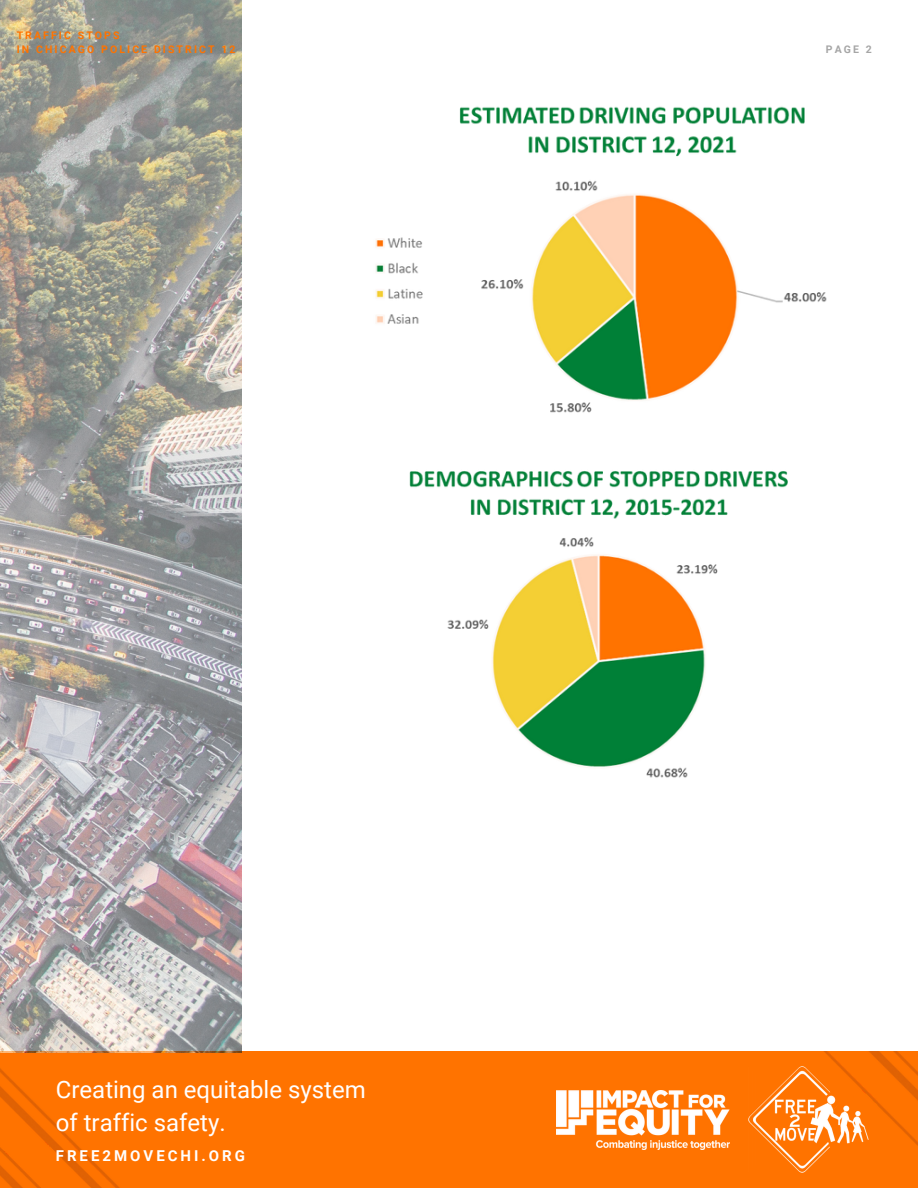
<style>
.page{position:relative;width:918px;height:1188px;background:#fff}
.page>*{position:absolute;margin:0;border:0;box-sizing:border-box;transform-origin:0 0}
.t1{font:24px "Roboto";color:#fff}
.t2{font:700 15px "Roboto";letter-spacing:.2em;color:#fff}
.t3{font:700 10.5px "Roboto";letter-spacing:.2em;color:#ff7300}
.t4{font:700 10.5px "Roboto";color:#a6a6a6}
</style>
<div class="page">
<div style="left:0;top:1051px;width:918px;height:137px;background:#ff7300"></div>
<img style="left:824px;top:1051px;width:94px;height:95px">
<img style="left:748px;top:1066px;width:124px;height:107px">
<img style="left:556px;top:1091px;width:174px;height:58px">
<img style="left:0;top:1052px;width:134px;height:136px">
<img style="left:0;top:0;width:241px;height:1052px">
<img style="left:409px;top:471px;width:379px;height:307px">
<img style="left:375px;top:106px;width:452px;height:307px">
<p class="t3" style="left:17px;top:29px;width:104px">TRAFFIC STOPS</p>
<p class="t3" style="left:17px;top:43px;width:220px">IN CHICAGO POLICE DISTRICT 12</p>
<p class="t4" style="left:826px;top:43px;width:48px">PAGE 2</p>
<p class="t1" style="left:56px;top:1076px;width:311px">Creating an equitable system</p>
<p class="t1" style="left:56px;top:1109px;width:171px">of traffic safety.</p>
<p class="t2" style="left:56px;top:1147px;width:191px">FREE2MOVECHI.ORG</p>
</div>
